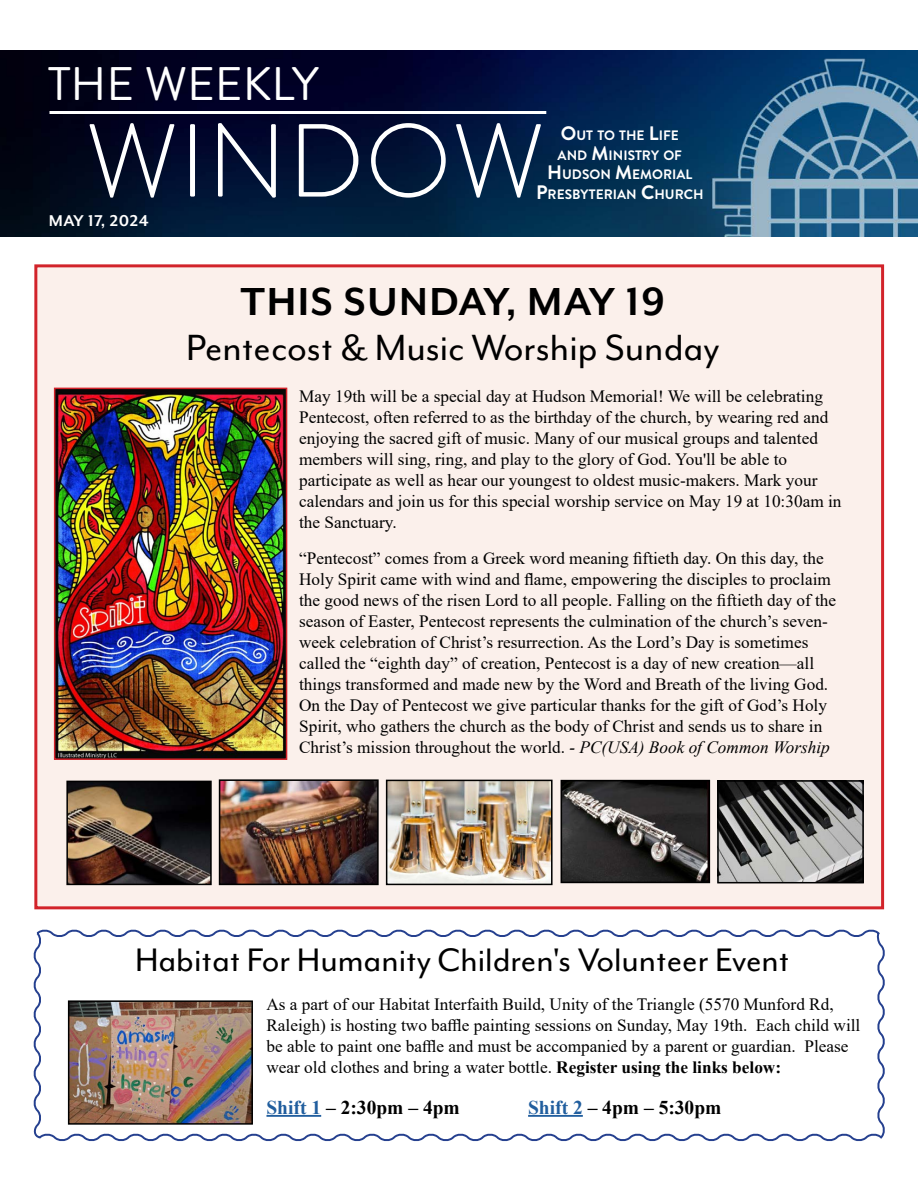
<style>
.page{position:relative;width:918px;height:1188px;background:#fff}
.page>*{position:absolute;margin:0;border:0;box-sizing:border-box;transform-origin:0 0}
.t1{font:300 103.5px "Brandon Grotesque";letter-spacing:.01em;color:#fff}
.t2{font:47.1px "Brandon Grotesque";color:#fff}
.t3{font:700 45px "Mr Eaves Mod OT";letter-spacing:.03em;color:#000}
.t4{font:42px "Mr Eaves Mod OT";color:#000}
.t5{font:37.5px "Mr Eaves Mod OT";color:#000}
.t6{font:700 19.5px "Times New Roman";color:#000}
.t7{font:700 18px "Mr Eaves Mod OT";letter-spacing:.03em;color:#fff}
.t8{font:17.25px/21px "Times New Roman";color:#000}
.t9{font:700 13.65px/19.5px "Brandon Grotesque";color:#fff;text-align:center}
.s1{font-size:19.5px}
.s2{font-style:italic}
.s3{font-weight:700}
.s4{color:#215e9e}
</style>
<div class="page">
<div style="left:34px;top:264px;width:850px;height:645px;background:#fbf0eb;border:3px solid #d2232a"></div>
<img style="left:0;top:51px;width:918px;height:186px">
<hr style="left:50px;top:111px;width:496px;height:3px;background:#fff">
<img style="left:57px;top:391px;width:227px;height:366px">
<div style="left:54px;top:388px;width:233px;height:372px;border:2px solid #d2232a"></div>
<img style="left:389px;top:783px;width:161px;height:99px">
<div style="left:386px;top:780px;width:167px;height:105px;border:2px solid #000"></div>
<img style="left:720px;top:783px;width:141px;height:97px">
<div style="left:717px;top:780px;width:147px;height:103px;border:2px solid #000"></div>
<img style="left:69px;top:784px;width:140px;height:98px">
<div style="left:66px;top:781px;width:146px;height:104px;border:2px solid #000"></div>
<img style="left:222px;top:782px;width:154px;height:100px">
<div style="left:219px;top:779px;width:160px;height:106px;border:2px solid #000"></div>
<img style="left:564px;top:783px;width:143px;height:97px">
<div style="left:561px;top:780px;width:149px;height:103px;border:2px solid #000"></div>
<svg style="left:33px;top:929px;width:852px;height:213px"></svg>
<h2 class="t2" style="left:48px;top:51px;width:272px">THE WEEKLY</h2>
<h1 class="t1" style="left:86px;top:90px;width:461px">WINDOW</h1>
<p class="t9" style="left:536px;top:126px;width:169px"><span class="s1">O</span>UT TO THE <span class="s1">L</span>IFE<br>AND <span class="s1">M</span>INISTRY OF<br><span class="s1">H</span> UDSON <span class="s1">M</span>EMORIAL<br><span class="s1">P</span>RESBYTERIAN <span class="s1">C</span>HURCH</p>
<p class="t7" style="left:49px;top:211px;width:101px">MAY 17, 2024</p>
<h3 class="t3" style="left:241px;top:277px;width:426px">THIS SUNDAY, MAY 19</h3>
<h3 class="t4" style="left:186px;top:325px;width:535px">Pentecost &amp; Music Worship Sunday</h3>
<p class="t8" style="left:299px;top:385px;width:544px">May 19th will be a special day at Hudson Memorial! We will be celebrating Pentecost, often referred to as the birthday of the church, by wearing red and enjoying the sacred gift of music. Many of our musical groups and talented members will sing, ring, and play to the glory of God. You'll be able to participate as well as hear our youngest to oldest music-makers. Mark your calendars and join us for this special worship service on May 19 at 10:30am in the Sanctuary.</p>
<p class="t8" style="left:299px;top:547px;width:539px">“Pentecost” comes from a Greek word meaning fiftieth day. On this day, the Holy Spirit came with wind and flame, empowering the disciples to proclaim the good news of the risen Lord to all people. Falling on the fiftieth day of the season of Easter, Pentecost represents the culmination of the church’s seven&shy;week celebration of Christ’s resurrection. As the Lord’s Day is sometimes called the “eighth day” of creation, Pentecost is a day of new creation—all things transformed and made new by the Word and Breath of the living God.<br>On the Day of Pentecost we give particular thanks for the gift of God’s Holy Spirit, who gathers the church as the body of Christ and sends us to share in Christ’s mission throughout the world. <span class="s2">- PC(USA) Book of Common Worship</span></p>
<h3 class="t5" style="left:135px;top:940px;width:656px">Habitat For Humanity Children's Volunteer Event</h3>
<p class="t8" style="left:266px;top:993px;width:595px">As a part of our Habitat Interfaith Build, Unity of the Triangle (5570 Munford Rd, Raleigh) is hosting two baffle painting sessions on Sunday, May 19th. Each child will be able to paint one baffle and must be accompanied by a parent or guardian. Please wear old clothes and bring a water bottle. <span class="s3">Register using the links below:</span></p>
<p class="t6" style="left:266px;top:1093px;width:195px"><span class="s4">Shift 1</span> – 2:30pm – 4pm</p>
<p class="t6" style="left:528px;top:1093px;width:195px"><span class="s4">Shift 2</span> – 4pm – 5:30pm</p>
</div>
